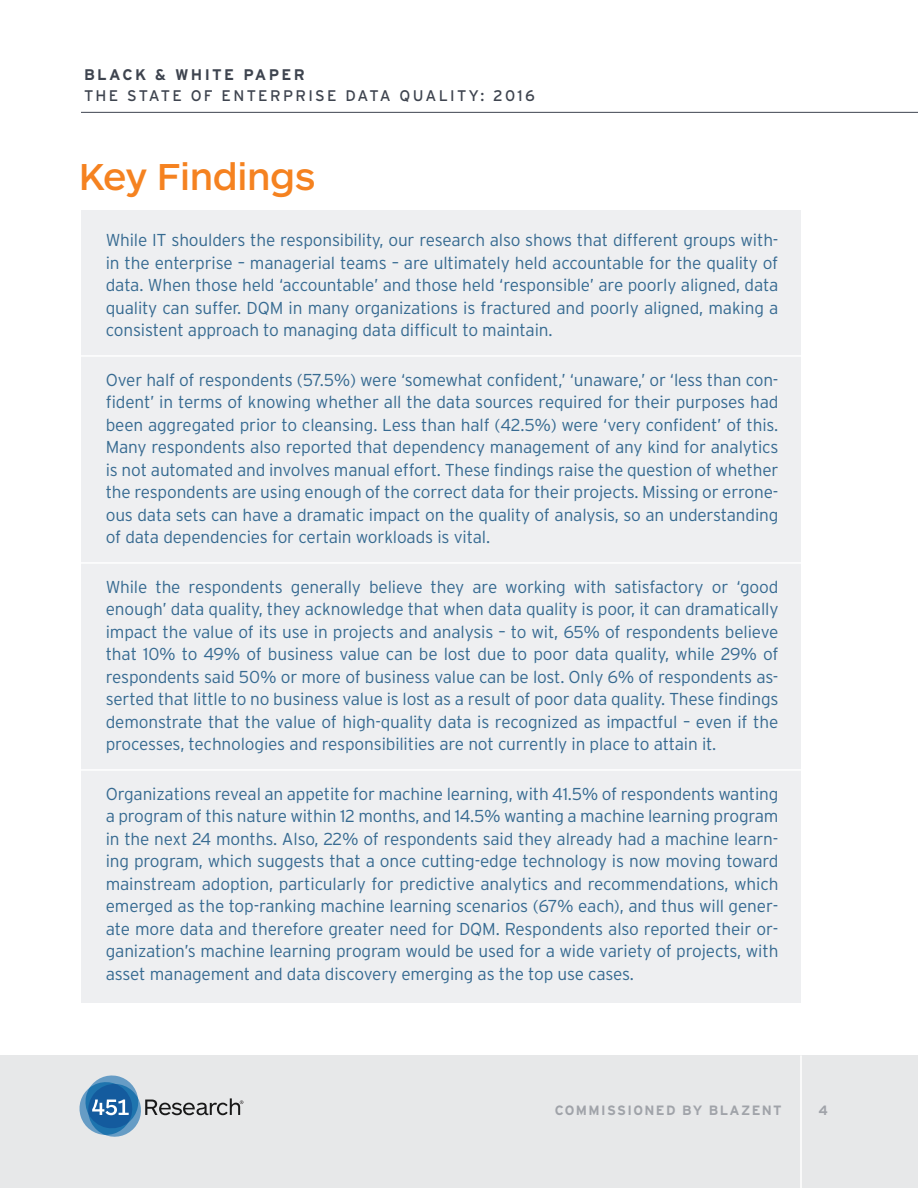
<style>
.page{position:relative;width:918px;height:1188px;background:#fff}
.page>*{position:absolute;margin:0;border:0;box-sizing:border-box;transform-origin:0 0}
.Document_Hed_60{font:500 39px "ARS Maquette Pro";letter-spacing:-.01em;color:#f58220}
.Myriad_Intro{font:300 17.25px/22.5px "Interstate";letter-spacing:-.01em;color:#366a91;text-align:justify}
.t1{font:15.3px "Interstate";letter-spacing:.15em;color:#3e444f}
.t2{font:700 15.3px "Interstate";letter-spacing:.15em;color:#3e444f}
.t3{font:700 13.5px "Interstate";letter-spacing:.1em;color:#a0a3a9}
</style>
<div class="page">
<div style="left:0;top:1055px;width:918px;height:133px;background:#e7e8e9"></div>
<hr style="left:81px;top:112px;width:837px;height:1px;background:#3e444f">
<svg style="left:80px;top:1076px;width:163px;height:61px"></svg>
<hr style="left:800px;top:1055px;width:2px;height:133px;background:#fff">
<div style="left:81px;top:210px;width:720px;height:792px;background:#eeeff1"></div>
<hr style="left:81px;top:355px;width:720px;height:2px;background:#fff">
<hr style="left:81px;top:562px;width:720px;height:2px;background:#fff">
<hr style="left:81px;top:769px;width:720px;height:2px;background:#fff">
<p class="t2" style="left:84px;top:65px;width:222px">BLACK &amp; WHITE PAPER</p>
<p class="t1" style="left:84px;top:86px;width:452px">THE STATE OF ENTERPRISE DATA QUALITY: 2016</p>
<p class="Document_Hed_60" style="left:79px;top:151px;width:239px">Key Findings</p>
<p class="Myriad_Intro" style="left:106px;top:229px;width:674px">While IT shoulders the responsibility, our research also shows that different groups with&shy;in the enterprise – managerial teams – are ultimately held accountable for the quality of data. When those held ‘accountable’ and those held ‘responsible’ are poorly aligned, data quality can suffer. DQM in many organizations is fractured and poorly aligned, making a consistent approach to managing data difficult to maintain.</p>
<p class="Myriad_Intro" style="left:106px;top:368px;width:674px">Over half of respondents (57.5%) were ‘somewhat confident,’ ‘unaware,’ or ‘less than con&shy;fident’ in terms of knowing whether all the data sources required for their purposes had been aggregated prior to cleansing. Less than half (42.5%) were ‘very confident’ of this.<br>Many respondents also reported that dependency management of any kind for analytics is not automated and involves manual effort. These findings raise the question of whether the respondents are using enough of the correct data for their projects. Missing or errone&shy;ous data sets can have a dramatic impact on the quality of analysis, so an understanding of data dependencies for certain workloads is vital.</p>
<p class="Myriad_Intro" style="left:106px;top:575px;width:674px">While the respondents generally believe they are working with satisfactory or ‘good enough’ data quality, they acknowledge that when data quality is poor, it can dramatically impact the value of its use in projects and analysis – to wit, 65% of respondents believe that 10% to 49% of business value can be lost due to poor data quality, while 29% of respondents said 50% or more of business value can be lost. Only 6% of respondents as&shy;serted that little to no business value is lost as a result of poor data quality. These findings demonstrate that the value of high-quality data is recognized as impactful – even if the processes, technologies and responsibilities are not currently in place to attain it.</p>
<p class="Myriad_Intro" style="left:106px;top:782px;width:674px">Organizations reveal an appetite for machine learning, with 41.5% of respondents wanting a program of this nature within 12 months, and 14.5% wanting a machine learning program in the next 24 months. Also, 22% of respondents said they already had a machine learn&shy;ing program, which suggests that a once cutting-edge technology is now moving toward mainstream adoption, particularly for predictive analytics and recommendations, which emerged as the top-ranking machine learning scenarios (67% each), and thus will gener&shy;ate more data and therefore greater need for DQM. Respondents also reported their or&shy;ganization’s machine learning program would be used for a wide variety of projects, with asset management and data discovery emerging as the top use cases.</p>
<p class="t3" style="left:555px;top:1102px;width:228px">COMMISSIONED BY BLAZENT</p>
<p class="t3" style="left:818px;top:1102px;width:11px">4</p>
</div>
